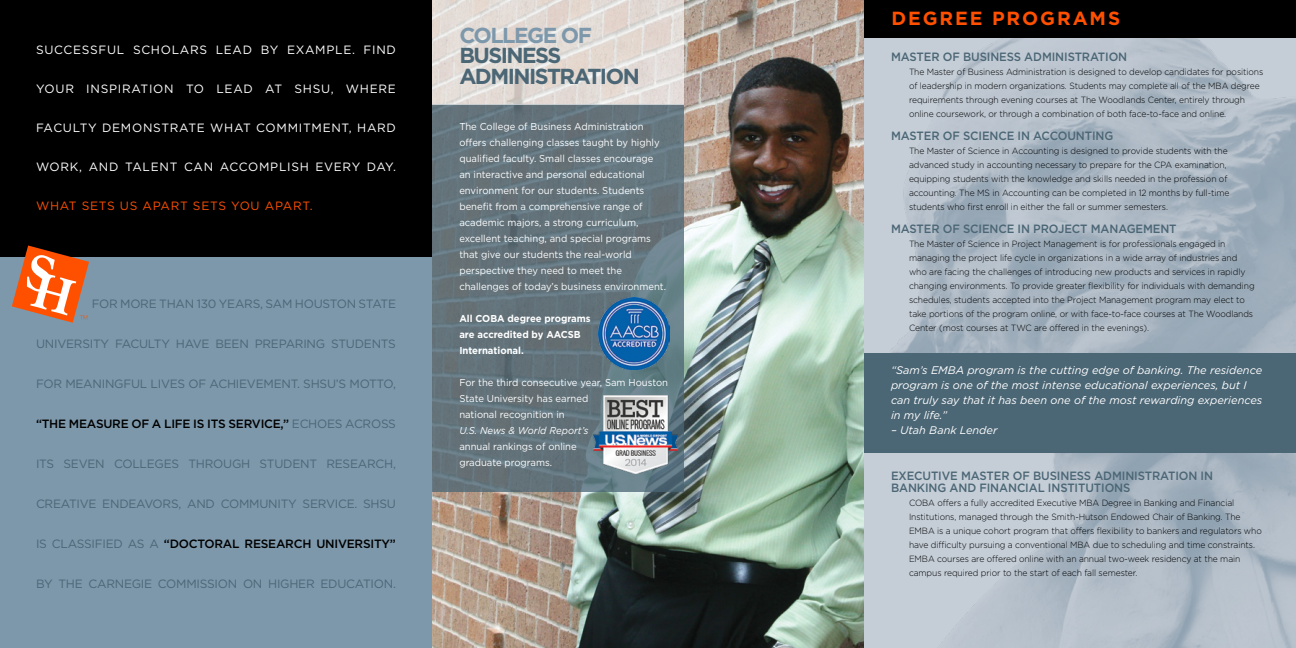
<style>
.page{position:relative;width:1296px;height:648px;background:#fff}
.page>*{position:absolute;margin:0;border:0;box-sizing:border-box;transform-origin:0 0}
.t1{font:700 21.7px/20.4px "Gotham";letter-spacing:-.07em;color:#4b6675}
.t2{font:700 21.7px "Gotham";letter-spacing:-.07em;color:#7d98ab}
.t3{font:700 19px "Gotham";letter-spacing:.1em;color:#ff5000}
.t4{font:12px "Gotham";letter-spacing:-.02em;color:#4b6675}
.t5{font:500 12px/12px "Gotham";letter-spacing:-.01em;color:#4b6675;scale:.95 1}
.t6{font:12px "Gotham";letter-spacing:.06em;color:#fff}
.t7{font:500 12px "Gotham";letter-spacing:-.02em;color:#000}
.t8{font:12px "Gotham";letter-spacing:.06em;color:#ff5000}
.t9{font:italic 11px/15px "Gotham";color:#fff}
.t10{font:10px/16px "Gotham";color:#fff;scale:.95 1}
.t11{font:700 10px/16px "Gotham";color:#fff;scale:.95 1}
.t12{font:italic 10px "Gotham";color:#fff;scale:.95 1}
.t13{font:300 9px/14px "Gotham";letter-spacing:-.01em;color:#000;scale:.95 1}
.s1{font-weight:400;color:#4b6675}
</style>
<div class="page">
<img style="left:432px;top:0;width:432px;height:648px">
<svg style="left:864px;top:37px;width:432px;height:611px;background:#b1bcc7"></svg>
<svg style="left:432px;top:105px;width:252px;height:387px;background:#63747b"></svg>
<div style="left:864px;top:0;width:432px;height:37px;background:#000"></div>
<img style="left:593px;top:395px;width:86px;height:79px">
<svg style="left:432px;top:0;width:252px;height:104px;background:#e3dcd7"></svg>
<div style="left:0;top:251px;width:432px;height:397px;background:#7d98ab"></div>
<img style="left:598px;top:298px;width:72px;height:72px">
<div style="left:865px;top:353px;width:431px;height:99px;background:#4b6675"></div>
<div style="left:0;top:0;width:432px;height:256px;background:#000"></div>
<svg style="left:12px;top:246px;width:77px;height:77px"></svg>
<h3 class="t6" style="left:36px;top:43px;width:362px">SUCCESSFUL SCHOLARS LEAD BY EXAMPLE. FIND</h3>
<h3 class="t6" style="left:36px;top:82px;width:362px">YOUR INSPIRATION TO LEAD AT SHSU, WHERE</h3>
<h3 class="t6" style="left:36px;top:121px;width:362px">FACULTY DEMONSTRATE WHAT COMMITMENT, HARD</h3>
<h3 class="t6" style="left:36px;top:160px;width:362px">WORK, AND TALENT CAN ACCOMPLISH EVERY DAY.</h3>
<h3 class="t8" style="left:36px;top:199px;width:278px">WHAT SETS US APART SETS YOU APART.</h3>
<h3 class="t4" style="left:92px;top:297px;width:306px">FOR MORE THAN 130 YEARS, SAM HOUSTON STATE</h3>
<h3 class="t4" style="left:36px;top:337px;width:362px">UNIVERSITY FACULTY HAVE BEEN PREPARING STUDENTS</h3>
<h3 class="t4" style="left:36px;top:377px;width:362px">FOR MEANINGFUL LIVES OF ACHIEVEMENT. SHSU’S MOTTO,</h3>
<h3 class="t7" style="left:36px;top:417px;width:362px">“THE MEASURE OF A LIFE IS ITS SERVICE,” <span class="s1">ECHOES ACROSS</span></h3>
<h3 class="t4" style="left:36px;top:457px;width:362px">ITS SEVEN COLLEGES THROUGH STUDENT RESEARCH,</h3>
<h3 class="t4" style="left:36px;top:497px;width:362px">CREATIVE ENDEAVORS, AND COMMUNITY SERVICE. SHSU</h3>
<h3 class="t7" style="left:36px;top:537px;width:361px"><span class="s1">IS CLASSIFIED AS A</span> “DOCTORAL RESEARCH UNIVERSITY”</h3>
<h3 class="t4" style="left:36px;top:577px;width:362px">BY THE CARNEGIE COMMISSION ON HIGHER EDUCATION.</h3>
<h1 class="t2" style="left:459px;top:23px;width:134px">COLLEGE OF</h1>
<h1 class="t1" style="left:459px;top:45px;width:182px">BUSINESS<br>ADMINISTRATION</h1>
<p class="t10" style="left:459px;top:118px;width:219px">The College of Business Administration offers challenging classes taught by highly qualified faculty. Small classes encourage an interactive and personal educational environment for our students. Students benefit from a comprehensive range of academic majors, a strong curriculum, excellent teaching, and special programs that give our students the real-world perspective they need to meet the challenges of today’s business environment.</p>
<p class="t11" style="left:459px;top:310px;width:140px">All COBA degree programs are accredited by AACSB<br>International.</p>
<p class="t10" style="left:459px;top:374px;width:221px">For the third consecutive year, Sam Houston<br>State University has earned<br>national recognition in</p>
<p class="t12" style="left:459px;top:425px;width:138px">U.S. News &amp; World Report’s</p>
<p class="t10" style="left:459px;top:438px;width:125px">annual rankings of online graduate programs.</p>
<h2 class="t3" style="left:891px;top:7px;width:230px">DEGREE PROGRAMS</h2>
<h3 class="t5" style="left:891px;top:51px;width:250px">MASTER OF BUSINESS ADMINISTRATION</h3>
<p class="t13" style="left:909px;top:65px;width:375px">The Master of Business Administration is designed to develop candidates for positions of leadership in modern organizations. Students may complete all of the MBA degree requirements through evening courses at The Woodlands Center, entirely through online coursework, or through a combination of both face-to-face and online.</p>
<h3 class="t5" style="left:891px;top:130px;width:236px">MASTER OF SCIENCE IN ACCOUNTING</h3>
<p class="t13" style="left:909px;top:144px;width:339px">The Master of Science in Accounting is designed to provide students with the advanced study in accounting necessary to prepare for the CPA examination, equipping students with the knowledge and skills needed in the profession of accounting. The MS in Accounting can be completed in 12 months by full-time students who first enroll in either the fall or summer semesters.</p>
<h3 class="t5" style="left:891px;top:223px;width:302px">MASTER OF SCIENCE IN PROJECT MANAGEMENT</h3>
<p class="t13" style="left:909px;top:237px;width:365px">The Master of Science in Project Management is for professionals engaged in managing the project life cycle in organizations in a wide array of industries and who are facing the challenges of introducing new products and services in rapidly changing environments. To provide greater flexibility for individuals with demanding schedules, students accepted into the Project Management program may elect to take portions of the program online, or with face-to-face courses at The Woodlands Center (most courses at TWC are offered in the evenings).</p>
<p class="t9" style="left:891px;top:363px;width:373px">“Sam’s EMBA program is the cutting edge of banking. The residence program is one of the most intense educational experiences, but I can truly say that it has been one of the most rewarding experiences in my life.”</p>
<p class="t9" style="left:891px;top:423px;width:108px">– Utah Bank Lender</p>
<h3 class="t5" style="left:891px;top:470px;width:341px">EXECUTIVE MASTER OF BUSINESS ADMINISTRATION IN<br>BANKING AND FINANCIAL INSTITUTIONS</h3>
<p class="t13" style="left:909px;top:496px;width:373px">COBA offers a fully accredited Executive MBA Degree in Banking and Financial Institutions, managed through the Smith-Hutson Endowed Chair of Banking. The EMBA is a unique cohort program that offers flexibility to bankers and regulators who have difficulty pursuing a conventional MBA due to scheduling and time constraints.<br>EMBA courses are offered online with an annual two-week residency at the main campus required prior to the start of each fall semester.</p>
</div>
